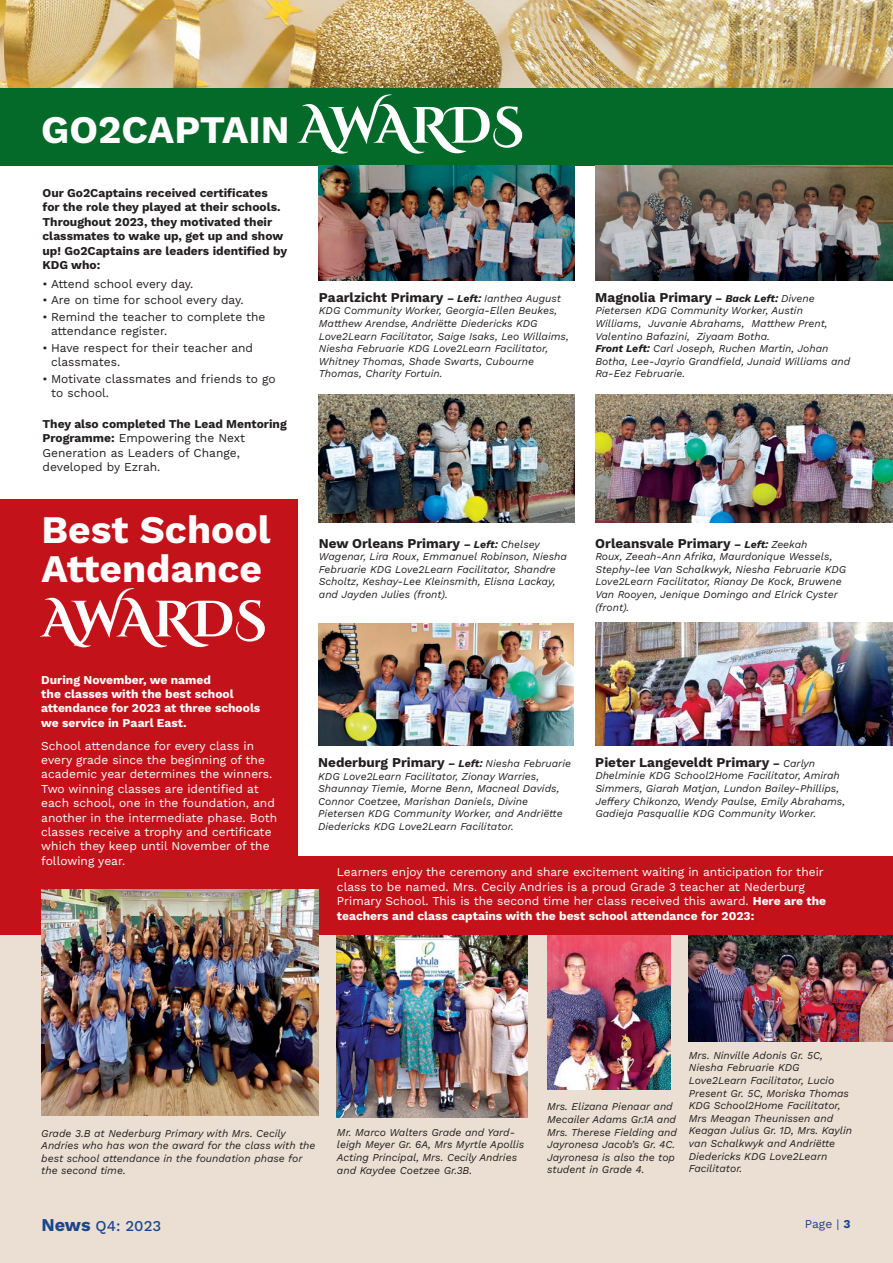
<style>
.page{position:relative;width:893px;height:1263px;background:#fff}
.page>*{position:absolute;margin:0;border:0;box-sizing:border-box;transform-origin:0 0}
.t1{font:700 51px "Cinzel Decorative";letter-spacing:-.01em;color:#fff}
.t2{font:700 39px/39px "Work Sans";color:#fff}
.t3{font:500 15px "Work Sans";color:#1c478c}
.t4{font:700 13.5px "Work Sans";color:#231f20}
.t5{font:12px/14.4px "Work Sans";color:#fff}
.t6{font:12px/14.4px "Work Sans";color:#231f20}
.t7{font:700 12px/14.4px "Work Sans";color:#231f20}
.t8{font:700 12px/14.4px "Work Sans";color:#fff}
.t9{font:12px "Work Sans";color:#1c478c}
.t10{font:italic 10.5px/12.6px "Work Sans";color:#231f20}
.s1{font-family:"Cinzel Decorative";font-size:51px}
.s2{font-weight:700}
.s3{font-size:10.5px}
.s4{font-style:italic;font-size:10.5px}
.s5{font-weight:400;font-style:italic;font-size:10.5px}
.s6{font-weight:700;font-size:18px}
</style>
<div class="page">
<div style="left:298px;top:923px;width:595px;height:340px;background:#eadfd2"></div>
<img style="left:337px;top:935px;width:190px;height:182px">
<img style="left:547px;top:935px;width:123px;height:154px">
<img style="left:689px;top:935px;width:204px;height:107px">
<div style="left:0;top:665px;width:298px;height:598px;background:#eadfd2"></div>
<img style="left:0;top:0;width:893px;height:88px">
<div style="left:0;top:88px;width:893px;height:78px;background:#046a29"></div>
<div style="left:0;top:500px;width:298px;height:435px;background:#c4121a"></div>
<div style="left:298px;top:856px;width:595px;height:79px;background:#c4121a"></div>
<img style="left:319px;top:395px;width:255px;height:128px">
<img style="left:318px;top:623px;width:255px;height:123px">
<img style="left:595px;top:395px;width:298px;height:128px">
<img style="left:595px;top:623px;width:298px;height:122px">
<img style="left:595px;top:165px;width:298px;height:115px">
<img style="left:319px;top:165px;width:255px;height:115px">
<img style="left:41px;top:889px;width:277px;height:227px">
<h2 class="t2" style="left:41px;top:108px;width:484px">GO2CAPTAIN <span class="s1">AWARDS</span></h2>
<p class="t7" style="left:43px;top:185px;width:246px">Our Go2Captains received certificates for the role they played at their schools.<br>Throughout 2023, they motivated their classmates to wake up, get up and show up! Go2Captains are leaders identified by KDG who:</p>
<p class="t6" style="left:43px;top:276px;width:152px">• Attend school every day.</p>
<p class="t6" style="left:43px;top:292px;width:203px">• Are on time for school every day.</p>
<p class="t6" style="left:51px;top:309px;width:216px;text-indent:-9px">• Remind the teacher to complete the attendance register.</p>
<p class="t6" style="left:51px;top:340px;width:204px;text-indent:-9px">• Have respect for their teacher and classmates.</p>
<p class="t6" style="left:51px;top:371px;width:226px;text-indent:-9px">• Motivate classmates and friends to go to school.</p>
<p class="t6" style="left:43px;top:416px;width:246px"><span class="s2">They also completed The Lead Mentoring<br>Programme:</span> Empowering the Next<br>Generation as Leaders of Change, developed by Ezrah.</p>
<h2 class="t2" style="left:41px;top:509px;width:231px">Best School<br>Attendance</h2>
<h1 class="t1" style="left:41px;top:587px;width:226px">AWARDS</h1>
<p class="t4" style="left:319px;top:287px;width:244px">Paarlzicht Primary <span class="s3">–</span> <span class="s4">Left:</span> <span class="s5">Ianthea August</span></p>
<p class="t10" style="left:319px;top:304px;width:251px">KDG Community Worker, Georgia-Ellen Beukes, Matthew Arendse, Andriëtte Diedericks KDG Love2Learn Facilitator, Saige Isaks, Leo Willaims, Niesha Februarie KDG Love2Learn Facilitator, Whitney Thomas, Shade Swarts, Cubourne Thomas, Charity Fortuin.</p>
<p class="t4" style="left:319px;top:533px;width:222px">New Orleans Primary <span class="s3">–</span> <span class="s4">Left:</span> <span class="s5">Chelsey</span></p>
<p class="t10" style="left:319px;top:550px;width:250px">Wagenar, Lira Roux, Emmanuel Robinson, Niesha Februarie KDG Love2Learn Facilitator, Shandre Scholtz, Keshay-Lee Kleinsmith, Elisna Lackay, and Jayden Julies (front).</p>
<p class="t4" style="left:595px;top:287px;width:221px">Magnolia Primary <span class="s3">–</span> <span class="s4">Back Left:</span> <span class="s5">Divene</span></p>
<p class="t10" style="left:595px;top:304px;width:257px">Pietersen KDG Community Worker, Austin Williams, Juvanie Abrahams, Matthew Prent, Valentino Bafazini, Ziyaam Botha.<br><span class="s2">Front Left:</span> Carl Joseph, Ruchen Martin, Johan Botha, Lee-Jayrio Grandfield, Junaid Williams and Ra-Eez Februarie.</p>
<p class="t4" style="left:595px;top:533px;width:214px">Orleansvale Primary <span class="s3">–</span> <span class="s4">Left:</span> <span class="s5">Zeekah</span></p>
<p class="t10" style="left:595px;top:550px;width:252px">Roux, Zeeah-Ann Afrika, Maurdonique Wessels, Stephy-lee Van Schalkwyk, Niesha Februarie KDG Love2Learn Facilitator, Rianay De Kock, Bruwene Van Rooyen, Jenique Domingo and Elrick Cyster (front).</p>
<p class="t8" style="left:41px;top:672px;width:221px">During November, we named<br>the classes with the best school attendance for 2023 at three schools we service in Paarl East.</p>
<p class="t5" style="left:41px;top:738px;width:238px">School attendance for every class in every grade since the beginning of the academic year determines the winners.<br>Two winning classes are identified at each school, one in the foundation, and another in the intermediate phase. Both classes receive a trophy and certificate which they keep until November of the following year.</p>
<p class="t4" style="left:318px;top:752px;width:254px">Nederburg Primary <span class="s3">–</span> <span class="s4">Left:</span> <span class="s5">Niesha Februarie</span></p>
<p class="t10" style="left:318px;top:769px;width:246px">KDG Love2Learn Facilitator, Zionay Warries, Shaunnay Tiemie, Morne Benn, Macneal Davids, Connor Coetzee, Marishan Daniels, Divine Pietersen KDG Community Worker, and Andriëtte Diedericks KDG Love2Learn Facilitator.</p>
<p class="t4" style="left:595px;top:752px;width:221px">Pieter Langeveldt Primary <span class="s3">–</span> <span class="s5">Carlyn</span></p>
<p class="t10" style="left:595px;top:769px;width:251px">Dhelminie KDG School2Home Facilitator, Amirah Simmers, Giarah Matjan, Lundon Bailey-Phillips, Jeffery Chikonzo, Wendy Paulse, Emily Abrahams, Gadieja Pasquallie KDG Community Worker.</p>
<p class="t5" style="left:337px;top:864px;width:491px">Learners enjoy the ceremony and share excitement waiting in anticipation for their class to be named. Mrs. Cecily Andries is a proud Grade 3 teacher at Nederburg Primary School. This is the second time her class received this award. <span class="s2">Here are the teachers and class captains with the best school attendance for 2023:</span></p>
<p class="t10" style="left:41px;top:1126px;width:276px">Grade 3.B at Nederburg Primary with Mrs. Cecily Andries who has won the award for the class with the best school attendance in the foundation phase for the second time.</p>
<p class="t10" style="left:337px;top:1125px;width:189px">Mr. Marco Walters Grade and Yard&shy;leigh Meyer Gr. 6A, Mrs Myrtle Apollis Acting Principal, Mrs. Cecily Andries and Kaydee Coetzee Gr.3B.</p>
<p class="t10" style="left:547px;top:1100px;width:131px">Mrs. Elizana Pienaar and<br>Mecailer Adams Gr.1A and<br>Mrs. Therese Fielding and<br>Jayronesa Jacob’s Gr. 4C.<br>Jayronesa is also the top student in Grade 4.</p>
<p class="t10" style="left:689px;top:1048px;width:165px">Mrs. Ninville Adonis Gr. 5C,<br>Niesha Februarie KDG<br>Love2Learn Facilitator, Lucio<br>Present Gr. 5C, Moriska Thomas<br>KDG School2Home Facilitator,<br>Mrs Meagan Theunissen and<br>Keagan Julius Gr. 1D, Mrs. Kaylin van Schalkwyk and Andriëtte<br>Diedericks KDG Love2Learn<br>Facilitator.</p>
<h3 class="t3" style="left:41px;top:1214px;width:121px"><span class="s6">News</span> Q4: 2023</h3>
<p class="t9" style="left:805px;top:1215px;width:47px">Page | <span class="s2">3</span></p>
</div>
